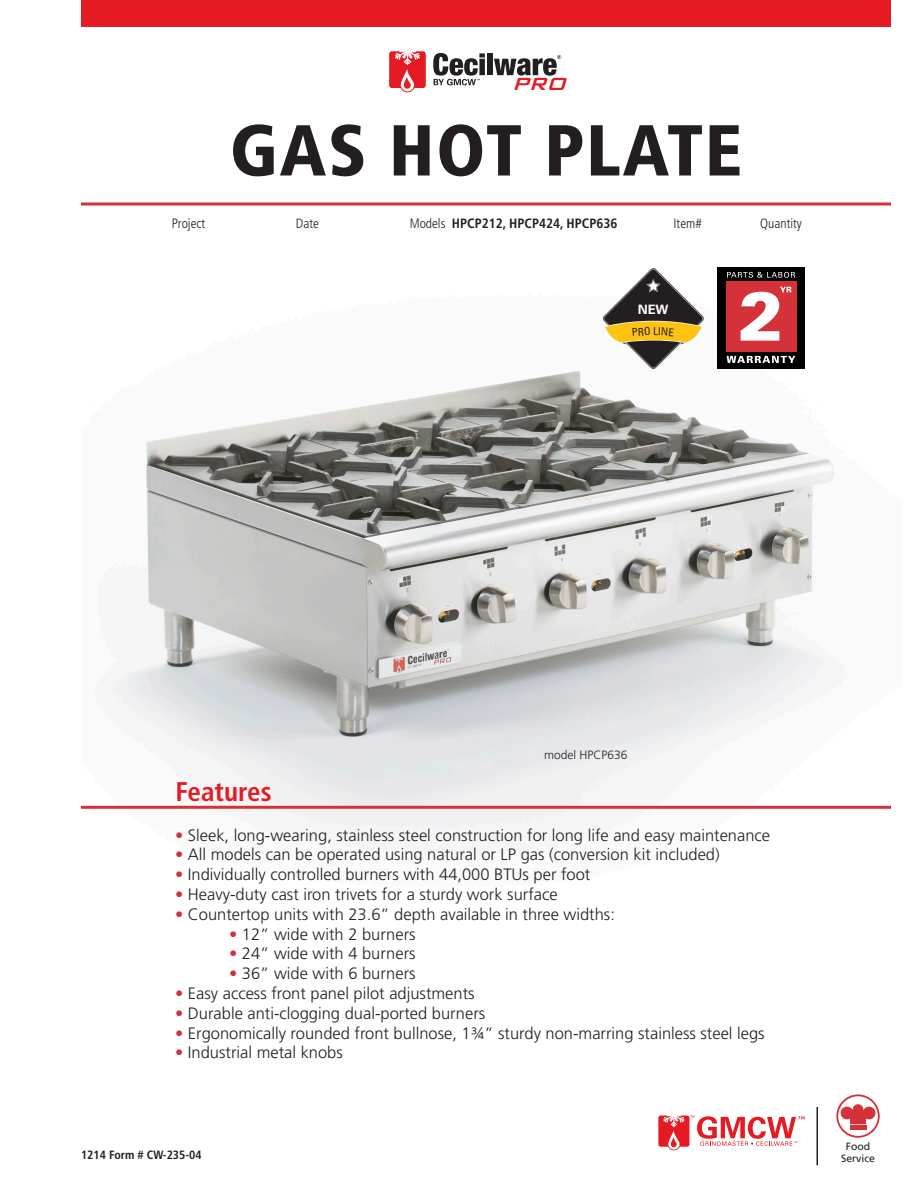
<style>
.page{position:relative;width:918px;height:1188px;background:#fff}
.page>*{position:absolute;margin:0;border:0;box-sizing:border-box;transform-origin:0 0}
.t1{font:900 condensed 72px "Frutiger LT Std";letter-spacing:.025em;color:#231f20}
.t2{font:700 condensed 27px "Frutiger LT Std";color:#e51a23}
.t3{font:italic 500 23.4px "Bank Gothic C Md BT";color:#e51a23}
.t4{font:300 16.5px "Frutiger LT Std";color:#231f20}
.t5{font:700 condensed 13.5px "Frutiger LT Std";color:#231f20}
.t6{font:300 condensed 13.5px "Frutiger LT Std";color:#231f20}
.t7{font:700 12.9px "Univers LT Std";color:#fff}
.t8{font:700 condensed 12px "Frutiger LT Std";color:#231f20}
.t9{font:300 12px "Frutiger LT Std";color:#231f20}
.t10{font:10.5px "Frutiger LT Std";color:#231f20}
.s1{font-weight:300}
.s2{color:#d43238}
</style>
<div class="page">
<img style="left:81px;top:267px;width:810px;height:566px">
<div style="left:487px;top:53px;width:6px;height:22px;background:#231f20"></div>
<svg style="left:494px;top:55px;width:67px;height:21px"></svg>
<svg style="left:389px;top:51px;width:37px;height:41px"></svg>
<svg style="left:433px;top:53px;width:52px;height:32px"></svg>
<div style="left:81px;top:0;width:810px;height:27px;background:#e51a23"></div>
<svg style="left:658px;top:1116px;width:147px;height:34px"></svg>
<hr style="left:817px;top:1107px;width:1px;height:58px;background:#231f20">
<svg style="left:836px;top:1094px;width:44px;height:44px"></svg>
<svg style="left:81px;top:202px;width:810px;height:4px;background:#de6569"></svg>
<hr style="left:81px;top:806px;width:810px;height:3px;background:#d43238">
<div style="left:717px;top:268px;width:88px;height:101px;background:#000"></div>
<div style="left:726px;top:281px;width:70px;height:70px;background:#d43238"></div>
<svg style="left:741px;top:287px;width:51px;height:54px"></svg>
<svg style="left:727px;top:356px;width:68px;height:7px"></svg>
<svg style="left:727px;top:272px;width:68px;height:6px"></svg>
<svg style="left:603px;top:268px;width:101px;height:101px"></svg>
<p class="t3" style="left:511px;top:71px;width:65px">PRO</p>
<p class="t1" style="left:230px;top:107px;width:514px">GAS HOT PLATE</p>
<p class="t6" style="left:172px;top:216px;width:35px">Project</p>
<p class="t6" style="left:296px;top:216px;width:25px">Date</p>
<p class="t5" style="left:410px;top:215px;width:209px"><span class="s1">Models</span> HPCP212, HPCP424, HPCP636</p>
<p class="t6" style="left:674px;top:216px;width:30px">Item#</p>
<p class="t6" style="left:760px;top:216px;width:43px">Quantity</p>
<p class="t7" style="left:638px;top:302px;width:32px">NEW</p>
<p class="t9" style="left:544px;top:748px;width:85px">model HPCP636</p>
<p class="t2" style="left:176px;top:776px;width:98px">Features</p>
<p class="t4" style="left:175px;top:826px;width:596px"><span class="s2">•</span> Sleek, long-wearing, stainless steel construction for long life and easy maintenance</p>
<p class="t4" style="left:175px;top:845px;width:546px"><span class="s2">•</span> All models can be operated using natural or LP gas (conversion kit included)</p>
<p class="t4" style="left:175px;top:865px;width:417px"><span class="s2">•</span> Individually controlled burners with 44,000 BTUs per foot</p>
<p class="t4" style="left:175px;top:885px;width:384px"><span class="s2">•</span> Heavy-duty cast iron trivets for a sturdy work surface</p>
<p class="t4" style="left:175px;top:905px;width:441px"><span class="s2">•</span> Countertop units with 23.6” depth available in three widths:</p>
<p class="t4" style="left:229px;top:925px;width:188px"><span class="s2">•</span> 12” wide with 2 burners</p>
<p class="t4" style="left:229px;top:944px;width:188px"><span class="s2">•</span> 24” wide with 4 burners</p>
<p class="t4" style="left:229px;top:964px;width:188px"><span class="s2">•</span> 36” wide with 6 burners</p>
<p class="t4" style="left:175px;top:984px;width:301px"><span class="s2">•</span> Easy access front panel pilot adjustments</p>
<p class="t4" style="left:175px;top:1004px;width:312px"><span class="s2">•</span> Durable anti-clogging dual-ported burners</p>
<p class="t4" style="left:175px;top:1024px;width:591px"><span class="s2">•</span> Ergonomically rounded front bullnose, 13/4” sturdy non-marring stainless steel legs</p>
<p class="t4" style="left:175px;top:1043px;width:169px"><span class="s2">•</span> Industrial metal knobs</p>
<p class="t8" style="left:81px;top:1148px;width:122px">1214 Form # CW-235-04</p>
<p class="t10" style="left:846px;top:1140px;width:26px">Food</p>
<p class="t10" style="left:841px;top:1152px;width:35px">Service</p>
</div>
